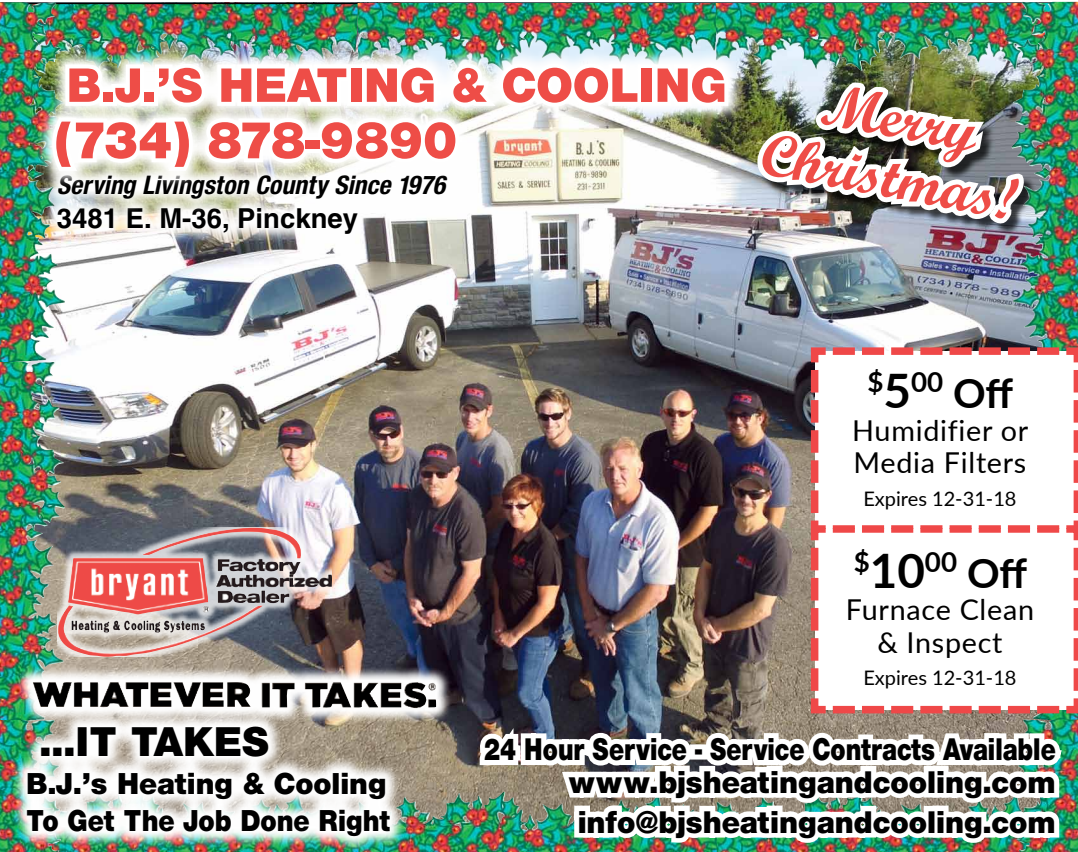
<style>
.page{position:relative;width:1078px;height:852px;background:#fff}
.page>*{position:absolute;margin:0;border:0;box-sizing:border-box;transform-origin:0 0}
.t1{font:60px/60.2px "Script MT Bold";color:#ee4d47;text-align:center}
.t2{font:900 55px "Sans";color:#ee4d47}
.t3{font:900 50px "Sans";color:#ee4d47}
.t4{font:900 43.25px "Sans";color:#000}
.t5{font:900 32.5px/32.5px "Sans";color:#000;text-align:right;scale:.8 1}
.t6{font:900 32.5px "Sans";color:#000}
.t7{font:900 31.5px/37.8px "Sans";color:#000}
.t8{font:28.75px/32.5px "Lato";letter-spacing:.025em;color:#000}
.t9{font:700 27.75px "Lato";color:#000}
.t10{font:italic 700 condensed 27.5px "Sans";color:#000}
.t11{font:700 27.5px "Sans";color:#000}
.t12{font:20px "Lato";color:#000}
.s1{font-size:47.5px}
.s2{font-size:40.5px}
</style>
<div class="page">
<img style="left:66px;top:2px;width:1012px;height:790px">
<svg style="left:66px;top:214px;width:307px;height:36px"></svg>
<svg style="left:66px;top:188px;width:397px;height:26px"></svg>
<img style="left:750px;top:42px;width:281px;height:273px">
<img style="left:406px;top:792px;width:48px;height:60px">
<img style="left:66px;top:4px;width:188px;height:44px">
<img style="left:357px;top:3px;width:257px;height:45px">
<img style="left:716px;top:3px;width:256px;height:68px">
<img style="left:0;top:2px;width:66px;height:718px">
<img style="left:0;top:720px;width:11px;height:132px">
<img style="left:35px;top:100px;width:441px;height:88px">
<img style="left:49px;top:48px;width:696px;height:74px">
<img style="left:48px;top:51px;width:684px;height:126px">
<img style="left:11px;top:710px;width:395px;height:142px">
<img style="left:16px;top:666px;width:437px;height:58px">
<img style="left:33px;top:682px;width:394px;height:27px">
<img style="left:1011px;top:2px;width:41px;height:243px">
<img style="left:1067px;top:720px;width:11px;height:132px">
<div style="left:58px;top:527px;width:274px;height:130px;background:#fff;opacity:.75"></div>
<img style="left:68px;top:527px;width:259px;height:88px">
<svg style="left:807px;top:344px;width:271px;height:177px"></svg>
<img style="left:454px;top:702px;width:613px;height:150px">
<svg style="left:807px;top:521px;width:271px;height:196px"></svg>
<h3 class="t3" style="left:67px;top:55px;width:661px">B.J.’S HEATING &amp; COOLING</h3>
<h2 class="t2" style="left:55px;top:107px;width:404px">(734) 878-9890</h2>
<p class="t10" style="left:57px;top:168px;width:390px">Serving Livingston County Since 1976</p>
<p class="t11" style="left:57px;top:201px;width:303px">3481 E. M-36, Pinckney</p>
<h1 class="t1" style="left:780px;top:63px;width:260px;rotate:11deg">Merry<br>Christmas!</h1>
<p class="t9" style="left:867px;top:362px;width:147px">$<span class="s1">5</span>00 <span class="s2">Off</span></p>
<p class="t8" style="left:852px;top:413px;width:177px">Humidifier or<br>Media Filters</p>
<p class="t12" style="left:863px;top:484px;width:155px">Expires 12-31-18</p>
<p class="t9" style="left:853px;top:541px;width:175px">$<span class="s1">10</span>00 <span class="s2">Off</span></p>
<p class="t8" style="left:846px;top:592px;width:190px;text-align:center">Furnace Clean &amp; Inspect</p>
<p class="t12" style="left:863px;top:664px;width:155px">Expires 12-31-18</p>
<h3 class="t4" style="left:39px;top:715px;width:231px">...IT TAKES</h3>
<p class="t7" style="left:26px;top:763px;width:366px">B.J.’s Heating &amp; Cooling<br>To Get The Job Done Right</p>
<p class="t5" style="left:484px;top:732px;width:716px">24 Hour Service - Service Contracts Available www.bjsheatingandcooling.com</p>
<p class="t6" style="left:577px;top:802px;width:479px">info@bjsheatingandcooling.com</p>
</div>
